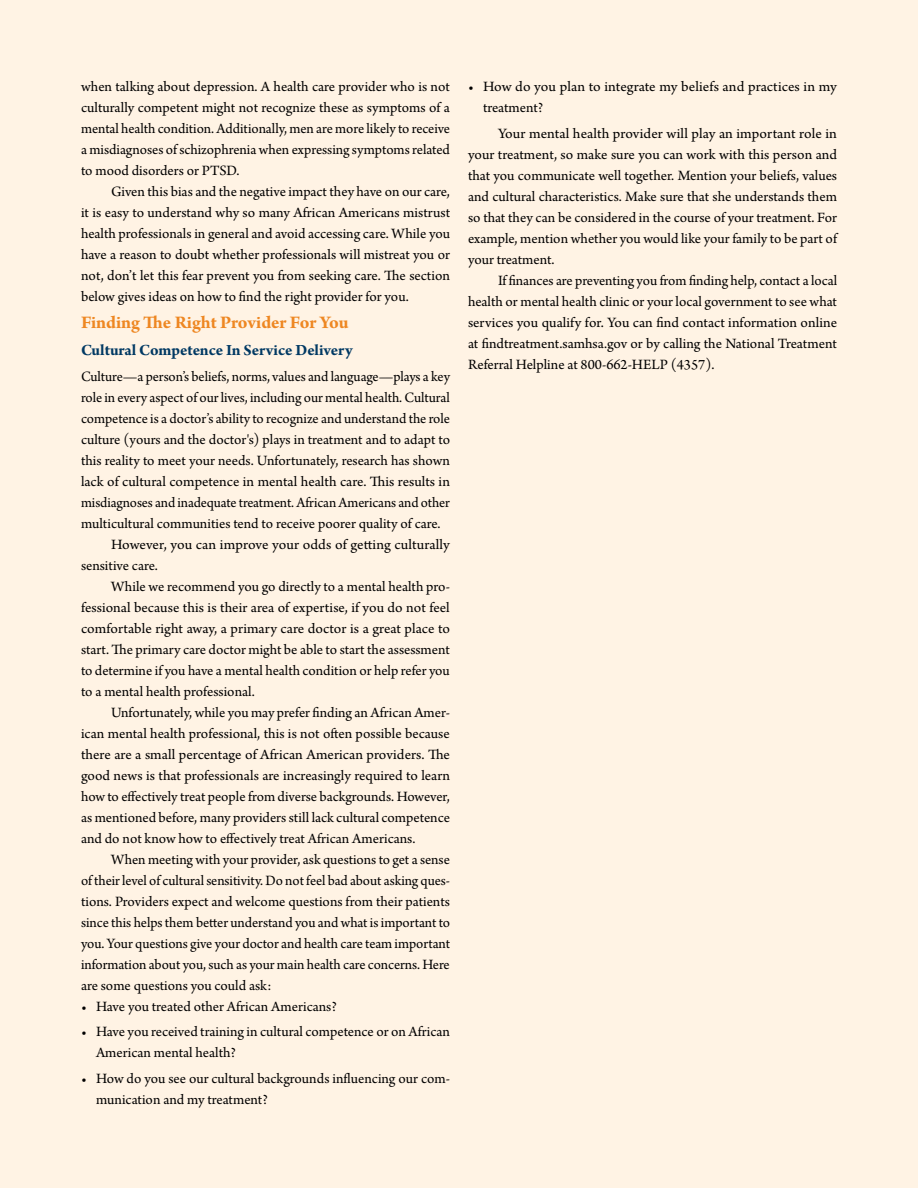
<style>
.page{position:relative;width:918px;height:1188px;background:#fff3e4}
.page>*{position:absolute;margin:0;border:0;box-sizing:border-box;transform-origin:0 0}
.t1{font:700 18.75px "Arno Pro";letter-spacing:-.005em;color:#ee8722}
.t2{font:700 16.5px "Arno Pro";letter-spacing:-.005em;color:#003963}
.t3{font:15px/21px "Arno Pro";color:#000;text-align:justify}
</style>
<div class="page">
<p class="t3" style="left:81px;top:77px;width:371px">when talking about depression. A health care provider who is not culturally competent might not recognize these as symptoms of a mental health condition. Additionally, men are more likely to receive a misdiagnoses of schizophrenia when expressing symptoms related to mood disorders or PTSD.</p>
<p class="t3" style="left:81px;top:182px;width:371px;text-indent:30px">Given this bias and the negative impact they have on our care, it is easy to understand why so many African Americans mistrust health professionals in general and avoid accessing care. While you have a reason to doubt whether professionals will mistreat you or not, don’t let this fear prevent you from seeking care. The section below gives ideas on how to find the right provider for you.</p>
<p class="t1" style="left:81px;top:312px;width:269px">Finding The Right Provider For You</p>
<p class="t2" style="left:81px;top:341px;width:273px">Cultural Competence In Service Delivery</p>
<p class="t3" style="left:81px;top:366px;width:371px">Culture—a person’s beliefs, norms, values and language—plays a key</p>
<p class="t3" style="left:81px;top:387px;width:370px">role in every aspect of our lives, including our mental health. Cultural</p>
<p class="t3" style="left:81px;top:408px;width:371px">competence is a doctor’s ability to recognize and understand the role</p>
<p class="t3" style="left:81px;top:429px;width:371px">culture (yours and the doctor's) plays in treatment and to adapt to</p>
<p class="t3" style="left:81px;top:450px;width:371px">this reality to meet your needs. Unfortunately, research has shown</p>
<p class="t3" style="left:81px;top:471px;width:370px">lack of cultural competence in mental health care. This results in</p>
<p class="t3" style="left:81px;top:492px;width:370px">misdiagnoses and inadequate treatment. African Americans and other</p>
<p class="t3" style="left:81px;top:513px;width:361px">multicultural communities tend to receive poorer quality of care.</p>
<p class="t3" style="left:111px;top:534px;width:340px">However, you can improve your odds of getting culturally</p>
<p class="t3" style="left:81px;top:555px;width:78px">sensitive care.</p>
<p class="t3" style="left:111px;top:576px;width:340px">While we recommend you go directly to a mental health pro-</p>
<p class="t3" style="left:81px;top:597px;width:370px">fessional because this is their area of expertise, if you do not feel</p>
<p class="t3" style="left:81px;top:618px;width:370px">comfortable right away, a primary care doctor is a great place to</p>
<p class="t3" style="left:81px;top:639px;width:370px">start. The primary care doctor might be able to start the assessment</p>
<p class="t3" style="left:81px;top:660px;width:370px">to determine if you have a mental health condition or help refer you</p>
<p class="t3" style="left:81px;top:681px;width:175px">to a mental health professional.</p>
<p class="t3" style="left:111px;top:702px;width:340px">Unfortunately, while you may prefer finding an African Amer-</p>
<p class="t3" style="left:81px;top:723px;width:370px">ican mental health professional, this is not often possible because</p>
<p class="t3" style="left:81px;top:744px;width:371px">there are a small percentage of African American providers. The</p>
<p class="t3" style="left:81px;top:765px;width:371px">good news is that professionals are increasingly required to learn</p>
<p class="t3" style="left:81px;top:786px;width:370px">how to effectively treat people from diverse backgrounds. However,</p>
<p class="t3" style="left:81px;top:807px;width:371px">as mentioned before, many providers still lack cultural competence</p>
<p class="t3" style="left:81px;top:828px;width:336px">and do not know how to effectively treat African Americans.</p>
<p class="t3" style="left:111px;top:849px;width:340px">When meeting with your provider, ask questions to get a sense</p>
<p class="t3" style="left:81px;top:870px;width:371px">of their level of cultural sensitivity. Do not feel bad about asking ques-</p>
<p class="t3" style="left:81px;top:891px;width:370px">tions. Providers expect and welcome questions from their patients</p>
<p class="t3" style="left:81px;top:912px;width:371px">since this helps them better understand you and what is important to</p>
<p class="t3" style="left:81px;top:933px;width:371px">you. Your questions give your doctor and health care team important</p>
<p class="t3" style="left:81px;top:954px;width:370px">information about you, such as your main health care concerns. Here</p>
<p class="t3" style="left:81px;top:975px;width:192px">are some questions you could ask:</p>
<p class="t3" style="left:81px;top:996px;width:257px">• Have you treated other African Americans?</p>
<p class="t3" style="left:96px;top:1022px;width:356px;text-indent:-15px">• Have you received training in cultural competence or on African<br>American mental health?</p>
<p class="t3" style="left:96px;top:1068px;width:355px;text-indent:-15px">• How do you see our cultural backgrounds influencing our com&shy;munication and my treatment?</p>
<p class="t3" style="left:483px;top:77px;width:355px;text-indent:-15px">• How do you plan to integrate my beliefs and practices in my treatment?</p>
<p class="t3" style="left:468px;top:123px;width:371px;text-indent:30px">Your mental health provider will play an important role in your treatment, so make sure you can work with this person and that you communicate well together. Mention your beliefs, values and cultural characteristics. Make sure that she understands them so that they can be considered in the course of your treatment. For example, mention whether you would like your family to be part of your treatment.</p>
<p class="t3" style="left:468px;top:270px;width:371px;text-indent:30px">If finances are preventing you from finding help, contact a local health or mental health clinic or your local government to see what services you qualify for. You can find contact information online at findtreatment.samhsa.gov or by calling the National Treatment Referral Helpline at 800-662-HELP (4357).</p>
</div>
